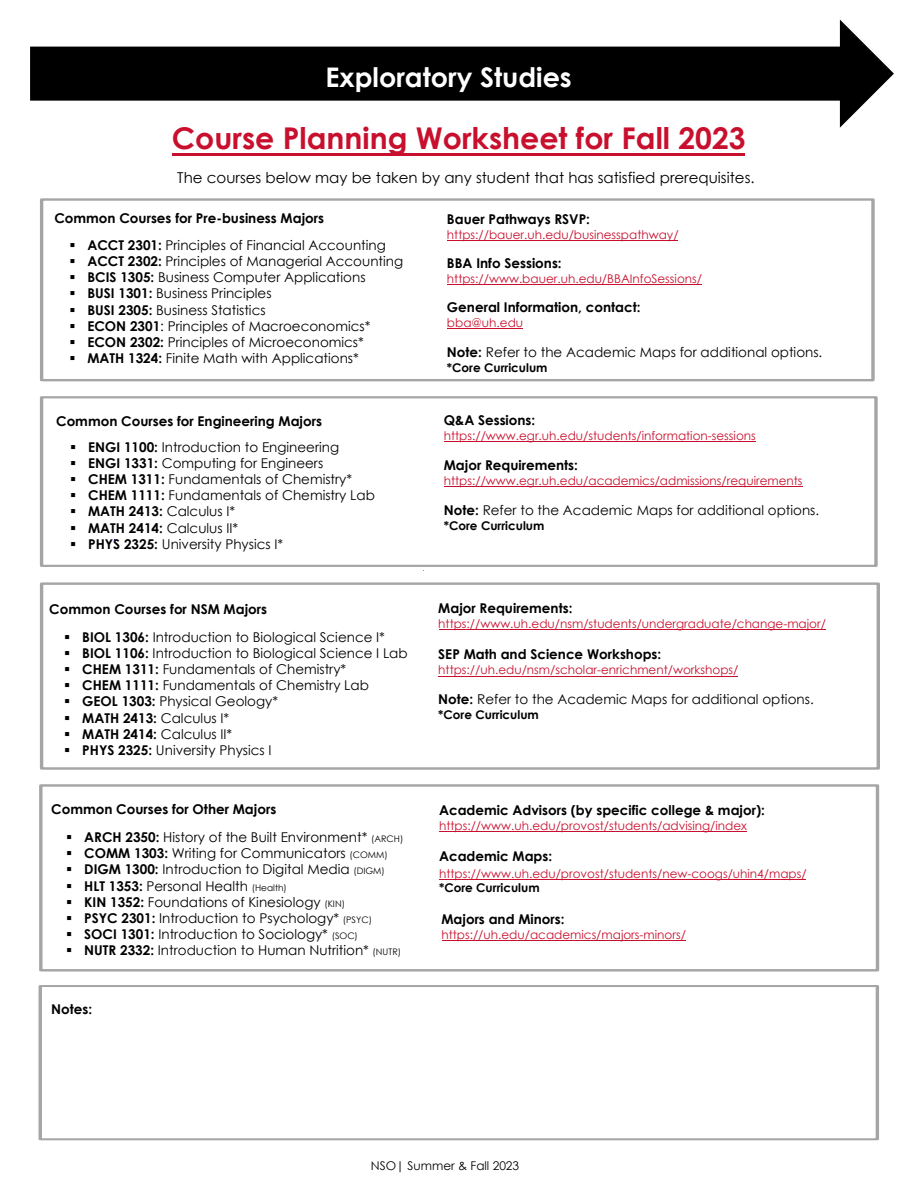
<style>
.page{position:relative;width:918px;height:1188px;background:#fff}
.page>*{position:absolute;margin:0;border:0;box-sizing:border-box;transform-origin:0 0}
.t1{font:700 30px "Century Gothic";color:#c8102e}
.t2{font:700 27px "Century Gothic";color:#fff}
.t3{font:15px "Century Gothic";color:#000}
.t4{font:13.5px "Century Gothic";color:#000}
.t5{font:700 13.5px "Century Gothic";color:#000}
.t6{font:700 13.5px "Century Gothic";color:#000}
.t7{font:12px "Century Gothic";color:#c8102e}
.t8{font:700 12px "Century Gothic";color:#000}
.t9{font:12px "Century Gothic";color:#000}
.s1{font-style:inherit}
.s2{font-weight:700}
.s3{font-size:9px}
</style>
<div class="page">
<div style="left:40px;top:198px;width:834px;height:184px;border:3px solid #a5a5a5"></div>
<svg style="left:30px;top:20px;width:864px;height:108px"></svg>
<div style="left:40px;top:396px;width:837px;height:171px;border:3px solid #a5a5a5"></div>
<div style="left:39px;top:985px;width:840px;height:156px;border:3px solid #a5a5a5"></div>
<hr style="left:439px;top:676px;width:299px;height:1px;background:#c8102e">
<hr style="left:439px;top:629px;width:387px;height:1px;background:#c8102e">
<hr style="left:447px;top:328px;width:76px;height:1px;background:#c8102e">
<hr style="left:447px;top:284px;width:255px;height:1px;background:#c8102e">
<hr style="left:447px;top:240px;width:231px;height:1px;background:#c8102e">
<hr style="left:444px;top:486px;width:358px;height:1px;background:#c8102e">
<hr style="left:444px;top:441px;width:311px;height:1px;background:#c8102e">
<div style="left:40px;top:582px;width:840px;height:188px;border:3px solid #a5a5a5"></div>
<hr style="left:439px;top:879px;width:367px;height:1px;background:#c8102e">
<hr style="left:439px;top:831px;width:308px;height:1px;background:#c8102e">
<hr style="left:442px;top:940px;width:244px;height:1px;background:#c8102e">
<div style="left:39px;top:784px;width:840px;height:188px;border:3px solid #a5a5a5"></div>
<hr style="left:172px;top:153px;width:573px;height:3px;background:#c8102e">
<h2 class="t2" style="left:326px;top:56px;width:248px">Exploratory Studies</h2>
<p class="t1" style="left:172px;top:118px;width:575px">Course Planning Worksheet for Fall 202<span class="s1">3</span></p>
<p class="t3" style="left:177px;top:167px;width:579px">The courses below may be taken by any student that has satisfied prerequisites.</p>
<p class="t6" style="left:54px;top:208px;width:271px">Common Courses for Pre-business Majors</p>
<p class="t4" style="left:69px;top:235px;width:318px">▪ <span class="s2">ACCT 2301:</span> Principles of Financial Accounting</p>
<p class="t4" style="left:69px;top:252px;width:335px">▪ <span class="s2">ACCT 2302:</span> Principles of Managerial Accounting</p>
<p class="t4" style="left:69px;top:268px;width:298px">▪ <span class="s2">BCIS 1305:</span> Business Computer Applications</p>
<p class="t4" style="left:69px;top:284px;width:204px">▪ <span class="s2">BUSI 1301:</span> Business Principles</p>
<p class="t4" style="left:69px;top:300px;width:198px">▪ <span class="s2">BUSI 2305:</span> Business Statistics</p>
<p class="t4" style="left:69px;top:316px;width:303px">▪ <span class="s2">ECON 2301</span>: Principles of Macroeconomics*</p>
<p class="t4" style="left:69px;top:333px;width:296px">▪ <span class="s2">ECON 2302:</span> Principles of Microeconomics*</p>
<p class="t4" style="left:69px;top:349px;width:291px">▪ <span class="s2">MATH 1324:</span> Finite Math with Applications*</p>
<p class="t6" style="left:56px;top:411px;width:267px">Common Courses for Engineering Majors</p>
<p class="t4" style="left:70px;top:437px;width:270px">▪ <span class="s2">ENGI 1100:</span> Introduction to Engineering</p>
<p class="t4" style="left:70px;top:454px;width:255px">▪ <span class="s2">ENGI 1331:</span> Computing for Engineers</p>
<p class="t4" style="left:70px;top:470px;width:284px">▪ <span class="s2">CHEM 1311:</span> Fundamentals of Chemistry*</p>
<p class="t4" style="left:70px;top:486px;width:306px">▪ <span class="s2">CHEM 1111:</span> Fundamentals of Chemistry Lab</p>
<p class="t4" style="left:70px;top:502px;width:167px">▪ <span class="s2">MATH 2413:</span> Calculus I*</p>
<p class="t4" style="left:70px;top:518px;width:170px">▪ <span class="s2">MATH 2414:</span> Calculus II*</p>
<p class="t4" style="left:70px;top:535px;width:215px">▪ <span class="s2">PHYS 2325:</span> University Physics I*</p>
<p class="t6" style="left:49px;top:599px;width:219px">Common Courses for NSM Majors</p>
<p class="t4" style="left:64px;top:627px;width:322px">▪ <span class="s2">BIOL 1306:</span> Introduction to Biological Science I*</p>
<p class="t4" style="left:64px;top:643px;width:345px">▪ <span class="s2">BIOL 1106:</span> Introduction to Biological Science I Lab</p>
<p class="t4" style="left:64px;top:660px;width:284px">▪ <span class="s2">CHEM 1311:</span> Fundamentals of Chemistry*</p>
<p class="t4" style="left:64px;top:676px;width:306px">▪ <span class="s2">CHEM 1111:</span> Fundamentals of Chemistry Lab</p>
<p class="t4" style="left:64px;top:692px;width:215px">▪ <span class="s2">GEOL 1303:</span> Physical Geology*</p>
<p class="t4" style="left:64px;top:708px;width:167px">▪ <span class="s2">MATH 2413:</span> Calculus I*</p>
<p class="t4" style="left:64px;top:724px;width:170px">▪ <span class="s2">MATH 2414:</span> Calculus II*</p>
<p class="t4" style="left:64px;top:741px;width:209px">▪ <span class="s2">PHYS 2325:</span> University Physics I</p>
<p class="t6" style="left:51px;top:799px;width:227px">Common Courses for <span class="s1">Other</span> Majors</p>
<p class="t4" style="left:66px;top:828px;width:339px">▪ <span class="s2">ARCH 2350</span><span class="s2">:</span> History of the Built Environment* <span class="s3">(ARCH)</span></p>
<p class="t4" style="left:66px;top:844px;width:323px">▪ <span class="s2">COMM 1303</span><span class="s2">:</span> Writing for Communicators <span class="s3">(COMM)</span></p>
<p class="t4" style="left:66px;top:860px;width:320px">▪ <span class="s2">DIGM 1300</span><span class="s2">:</span> Introduction to Digital Media <span class="s3">(DIGM)</span></p>
<p class="t4" style="left:66px;top:876px;width:222px">▪ <span class="s2">HLT 1353:</span> Personal Health <span class="s3">(Health)</span></p>
<p class="t4" style="left:66px;top:893px;width:280px">▪ <span class="s2">KIN 1352</span><span class="s2">:</span> Foundations of Kinesiology <span class="s3">(KIN)</span></p>
<p class="t4" style="left:66px;top:909px;width:307px">▪ <span class="s2">PSYC 2301</span><span class="s2">:</span> Introduction to Psychology* <span class="s3">(PSYC)</span></p>
<p class="t4" style="left:66px;top:925px;width:293px">▪ <span class="s2">SOCI 1301</span><span class="s2">:</span> Introduction to Sociology* <span class="s3">(SOC)</span></p>
<p class="t4" style="left:66px;top:941px;width:336px">▪ <span class="s2">NUTR 2332:</span> Introduction to Human Nutrition* <span class="s3">(NUTR)</span></p>
<p class="t5" style="left:51px;top:999px;width:43px">Notes:</p>
<p class="t5" style="left:447px;top:208px;width:145px">Bauer Pathways RSVP:</p>
<p class="t7" style="left:447px;top:226px;width:233px">https://bauer.uh.edu/businesspathway/</p>
<p class="t5" style="left:447px;top:253px;width:116px">BBA Info Sessions:</p>
<p class="t7" style="left:447px;top:270px;width:257px">https://www.bauer.uh.edu/BBAInfoSessions/</p>
<p class="t5" style="left:447px;top:297px;width:195px">General Information, contact:</p>
<p class="t7" style="left:447px;top:314px;width:78px">bba@uh.edu</p>
<p class="t4" style="left:447px;top:342px;width:377px"><span class="s2">Note:</span> Refer to the Academic Maps for additional options.</p>
<p class="t8" style="left:447px;top:358px;width:102px">*Core Curriculum</p>
<p class="t5" style="left:444px;top:409px;width:93px">Q&amp;A Sessions:</p>
<p class="t7" style="left:444px;top:427px;width:314px">https://www.egr.uh.edu/students/information-sessions</p>
<p class="t5" style="left:444px;top:454px;width:136px">Major Requirements:</p>
<p class="t7" style="left:444px;top:472px;width:360px">https://www.egr.uh.edu/academics/admissions/requirements</p>
<p class="t4" style="left:444px;top:500px;width:377px"><span class="s2">Note:</span> Refer to the Academic Maps for additional options.</p>
<p class="t8" style="left:444px;top:516px;width:102px">*Core Curriculum</p>
<p class="t5" style="left:438px;top:597px;width:136px">Major Requirements:</p>
<p class="t7" style="left:438px;top:615px;width:389px">https://www.uh.edu/nsm/students/undergraduate/change-major/</p>
<p class="t5" style="left:438px;top:644px;width:225px">SEP Math and Science Workshops:</p>
<p class="t7" style="left:438px;top:662px;width:302px">https://uh.edu/nsm/scholar-enrichment/workshops/</p>
<p class="t4" style="left:438px;top:690px;width:377px"><span class="s2">Note:</span> Refer to the Academic Maps for additional options.</p>
<p class="t8" style="left:438px;top:706px;width:102px">*Core Curriculum</p>
<p class="t5" style="left:439px;top:800px;width:327px">Academic Advisors (by specific college &amp; major):</p>
<p class="t7" style="left:439px;top:817px;width:309px">https://www.uh.edu/provost/students/advising/index</p>
<p class="t5" style="left:439px;top:846px;width:115px">Academic Maps:</p>
<p class="t7" style="left:439px;top:865px;width:369px">https://www.uh.edu/provost/students/new-coogs/uhin4/maps/</p>
<p class="t8" style="left:439px;top:879px;width:102px">*Core Curriculum</p>
<p class="t5" style="left:441px;top:908px;width:125px">Majors and Minors:</p>
<p class="t7" style="left:441px;top:926px;width:246px">https://uh.edu/academics/majors-minors/</p>
<p class="t9" style="left:371px;top:1158px;width:150px">NSO| Summer &amp; Fall 2023</p>
</div>
